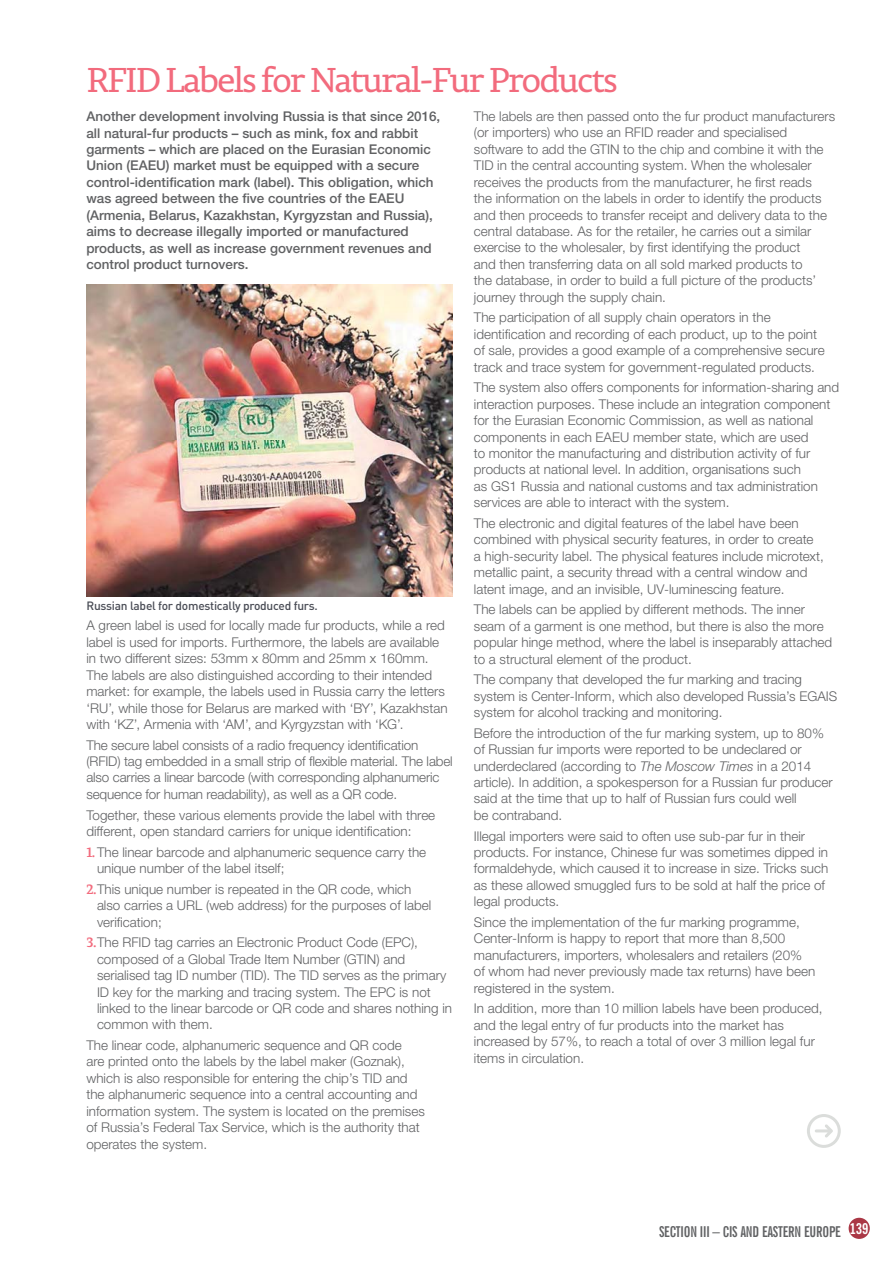
<style>
.page{position:relative;width:893px;height:1263px;background:#fff}
.page>*{position:absolute;margin:0;border:0;box-sizing:border-box;transform-origin:0 0}
.t1{font:34.35px "Permian Slab Serif Typeface";letter-spacing:-.06em;color:#f26b7d}
.t2{font:700 extra-condensed 15px "News Gothic BT";letter-spacing:-.01em;color:#606163}
.t3{font:700 condensed 15px "News Gothic BT";color:#fff}
.t4{font:300 13.5px/16.5px "Helvetica Neue LTW1 G";color:#606163}
.t5{font:500 13.5px/16.5px "Helvetica Neue";color:#606163}
.t6{font:500 12px "DIN";letter-spacing:-.02em;color:#4a4d56}
.s1{font-family:"Helvetica Neue";font-style:italic}
.s2{font-family:"Permian Slab Serif Typeface";font-weight:700;color:#f26b7d}
</style>
<div class="page">
<img style="left:86px;top:284px;width:367px;height:312px">
<svg style="left:807px;top:1114px;width:34px;height:34px"></svg>
<div style="left:848px;top:1218px;width:22px;height:21px;background:#aa3846;border-radius:50%"></div>
<h1 class="t1" style="left:86px;top:60px;width:533px">RFID Labels for Natural-Fur Products</h1>
<p class="t5" style="left:86px;top:109px;width:355px">Another development involving Russia is that since 2016, all natural-fur products – such as mink, fox and rabbit garments – which are placed on the Eurasian Economic Union (EAEU) market must be equipped with a secure control-identification mark (label). This obligation, which was agreed between the five countries of the EAEU (Armenia, Belarus, Kazakhstan, Kyrgyzstan and Russia), aims to decrease illegally imported or manufactured products, as well as increase government revenues and control product turnovers.</p>
<p class="t4" style="left:474px;top:109px;width:363px">The labels are then passed onto the fur product manufacturers (or importers) who use an RFID reader and specialised software to add the GTIN to the chip and combine it with the TID in the central accounting system. When the wholesaler receives the products from the manufacturer, he first reads<br>the information on the labels in order to identify the products and then proceeds to transfer receipt and delivery data to the central database. As for the retailer, he carries out a similar exercise to the wholesaler, by first identifying the product<br>and then transferring data on all sold marked products to<br>the database, in order to build a full picture of the products’ journey through the supply chain.</p>
<p class="t4" style="left:474px;top:311px;width:352px">The participation of all supply chain operators in the identification and recording of each product, up to the point of sale, provides a good example of a comprehensive secure track and trace system for government-regulated products.</p>
<p class="t4" style="left:474px;top:380px;width:367px">The system also offers components for information-sharing and interaction purposes. These include an integration component for the Eurasian Economic Commission, as well as national components in each EAEU member state, which are used<br>to monitor the manufacturing and distribution activity of fur products at national level. In addition, organisations such<br>as GS1 Russia and national customs and tax administration services are able to interact with the system.</p>
<p class="t4" style="left:474px;top:516px;width:351px">The electronic and digital features of the label have been combined with physical security features, in order to create<br>a high-security label. The physical features include microtext, metallic paint, a security thread with a central window and latent image, and an invisible, UV-luminescing feature.</p>
<p class="t4" style="left:474px;top:602px;width:360px">The labels can be applied by different methods. The inner seam of a garment is one method, but there is also the more popular hinge method, where the label is inseparably attached to a structural element of the product.</p>
<p class="t4" style="left:474px;top:672px;width:365px">The company that developed the fur marking and tracing system is Center-Inform, which also developed Russia’s EGAIS system for alcohol tracking and monitoring.</p>
<p class="t4" style="left:474px;top:726px;width:360px">Before the introduction of the fur marking system, up to 80% of Russian fur imports were reported to be undeclared or underdeclared (according to <span class="s1">The Moscow Times</span> in a 2014 article). In addition, a spokesperson for a Russian fur producer said at the time that up to half of Russian furs could well<br>be contraband.</p>
<p class="t4" style="left:474px;top:829px;width:356px">Illegal importers were said to often use sub-par fur in their products. For instance, Chinese fur was sometimes dipped in formaldehyde, which caused it to increase in size. Tricks such as these allowed smuggled furs to be sold at half the price of legal products.</p>
<p class="t4" style="left:474px;top:915px;width:343px">Since the implementation of the fur marking programme, Center-Inform is happy to report that more than 8,500 manufacturers, importers, wholesalers and retailers (20% of whom had never previously made tax returns) have been registered in the system.</p>
<p class="t4" style="left:474px;top:1001px;width:350px">In addition, more than 10 million labels have been produced, and the legal entry of fur products into the market has increased by 57%, to reach a total of over 3 million legal fur items in circulation.</p>
<p class="t6" style="left:86px;top:601px;width:233px">Russian label for domestically produced furs.</p>
<p class="t4" style="left:86px;top:619px;width:363px">A green label is used for locally made fur products, while a red label is used for imports. Furthermore, the labels are available in two different sizes: 53mm x 80mm and 25mm x 160mm.<br>The labels are also distinguished according to their intended market: for example, the labels used in Russia carry the letters ‘RU’, while those for Belarus are marked with ‘BY’, Kazakhstan with ‘KZ’, Armenia with ‘AM’, and Kyrgyzstan with ‘KG’.</p>
<p class="t4" style="left:86px;top:738px;width:368px">The secure label consists of a radio frequency identification (RFID) tag embedded in a small strip of flexible material. The label also carries a linear barcode (with corresponding alphanumeric sequence for human readability), as well as a QR code.</p>
<p class="t4" style="left:86px;top:808px;width:350px">Together, these various elements provide the label with three different, open standard carriers for unique identification:</p>
<p class="t4" style="left:97px;top:845px;width:331px;text-indent:-11px"><span class="s2">1.</span> The linear barcode and alphanumeric sequence carry the unique number of the label itself;</p>
<p class="t4" style="left:97px;top:882px;width:336px;text-indent:-11px"><span class="s2">2.</span> This unique number is repeated in the QR code, which also carries a URL (web address) for the purposes of label verification;</p>
<p class="t4" style="left:97px;top:935px;width:356px;text-indent:-11px"><span class="s2">3.</span> The RFID tag carries an Electronic Product Code (EPC), composed of a Global Trade Item Number (GTIN) and serialised tag ID number (TID). The TID serves as the primary ID key for the marking and tracing system. The EPC is not linked to the linear barcode or QR code and shares nothing in common with them.</p>
<p class="t4" style="left:86px;top:1038px;width:340px">The linear code, alphanumeric sequence and QR code<br>are printed onto the labels by the label maker (Goznak), which is also responsible for entering the chip’s TID and the alphanumeric sequence into a central accounting and information system. The system is located on the premises of Russia’s Federal Tax Service, which is the authority that operates the system.</p>
<p class="t2" style="left:659px;top:1226px;width:183px">SECTION III – CIS AND EASTERN EUROPE</p>
<p class="t3" style="left:850px;top:1219px;width:20px">139</p>
</div>
